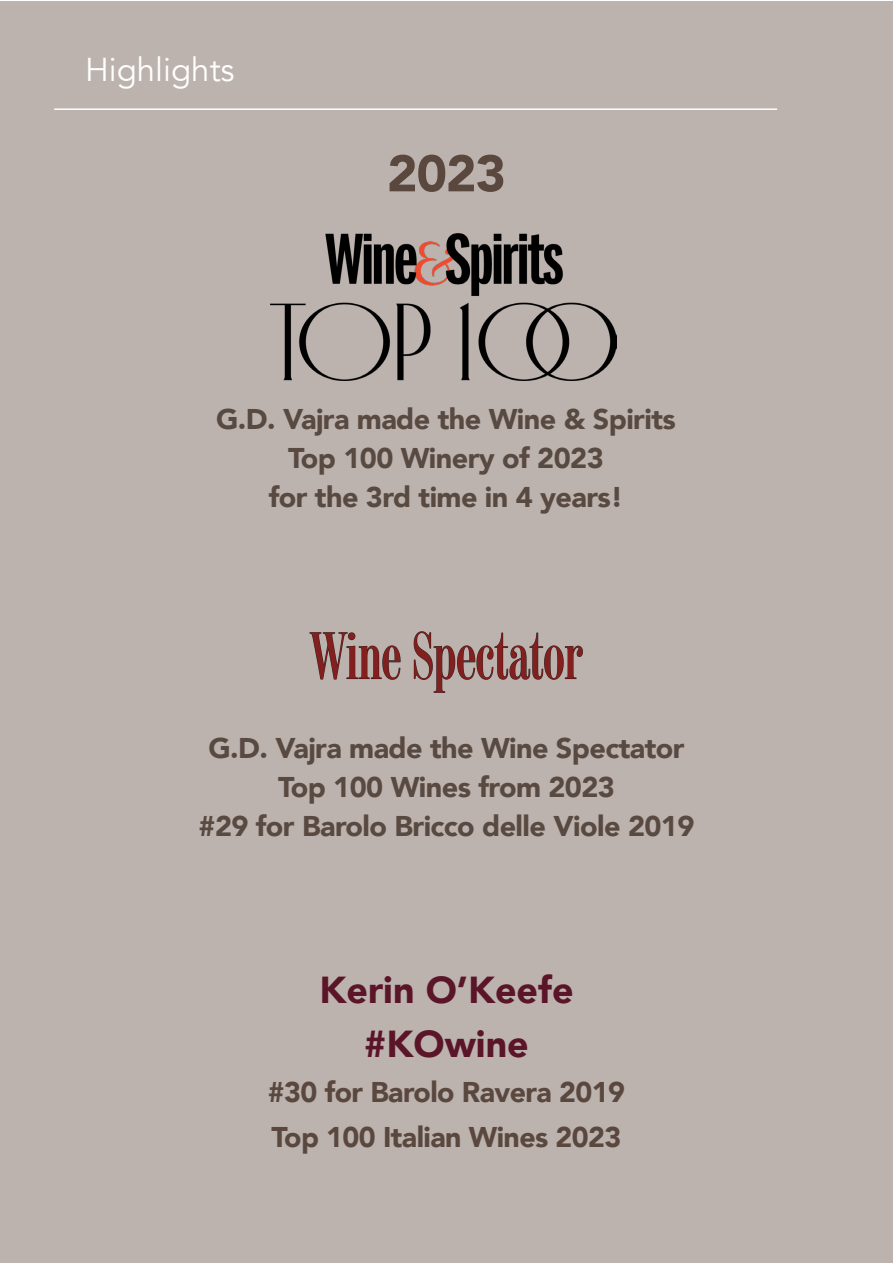
<style>
.page{position:relative;width:893px;height:1263px;background:#fff}
.page>*{position:absolute;margin:0;border:0;box-sizing:border-box;transform-origin:0 0}
.t1{font:900 51px "Avenir";color:#5a483f}
.t2{font:900 37.5px "Avenir";color:#5b1529}
.t3{font:33px "Avenir";color:#fff}
.t4{font:900 28.5px "Avenir";letter-spacing:-.02em;color:#594a41}
.t5{font:900 28.5px "Avenir";letter-spacing:-.02em;color:#5a483f}
</style>
<div class="page">
<div style="left:0;top:1px;width:893px;height:1262px;background:#bcb3af"></div>
<img style="left:309px;top:631px;width:274px;height:61px">
<hr style="left:54px;top:108px;width:723px;height:2px;background:#fff">
<img style="left:270px;top:233px;width:346px;height:148px">
<p class="t3" style="left:85px;top:50px;width:151px">Highlights</p>
<p class="t1" style="left:387px;top:130px;width:120px">2023</p>
<p class="t4" style="left:216px;top:395px;width:461px">G.D. Vajra made the Wine &amp; Spirits</p>
<p class="t4" style="left:288px;top:434px;width:317px">Top 100 Winery of 2023</p>
<p class="t4" style="left:269px;top:473px;width:356px">for the 3rd time in 4 years!</p>
<p class="t4" style="left:208px;top:724px;width:478px">G.D. Vajra made the Wine Spectator</p>
<p class="t4" style="left:278px;top:763px;width:338px">Top 100 Wines from 2023</p>
<p class="t4" style="left:199px;top:802px;width:497px">#29 for Barolo Bricco delle Viole 2019</p>
<p class="t2" style="left:319px;top:958px;width:256px">Kerin O’Keefe</p>
<p class="t2" style="left:364px;top:1012px;width:166px">#KOwine</p>
<p class="t5" style="left:268px;top:1067px;width:359px">#30 for Barolo Ravera 2019</p>
<p class="t5" style="left:272px;top:1112px;width:351px">Top 100 Italian Wines 2023</p>
</div>
